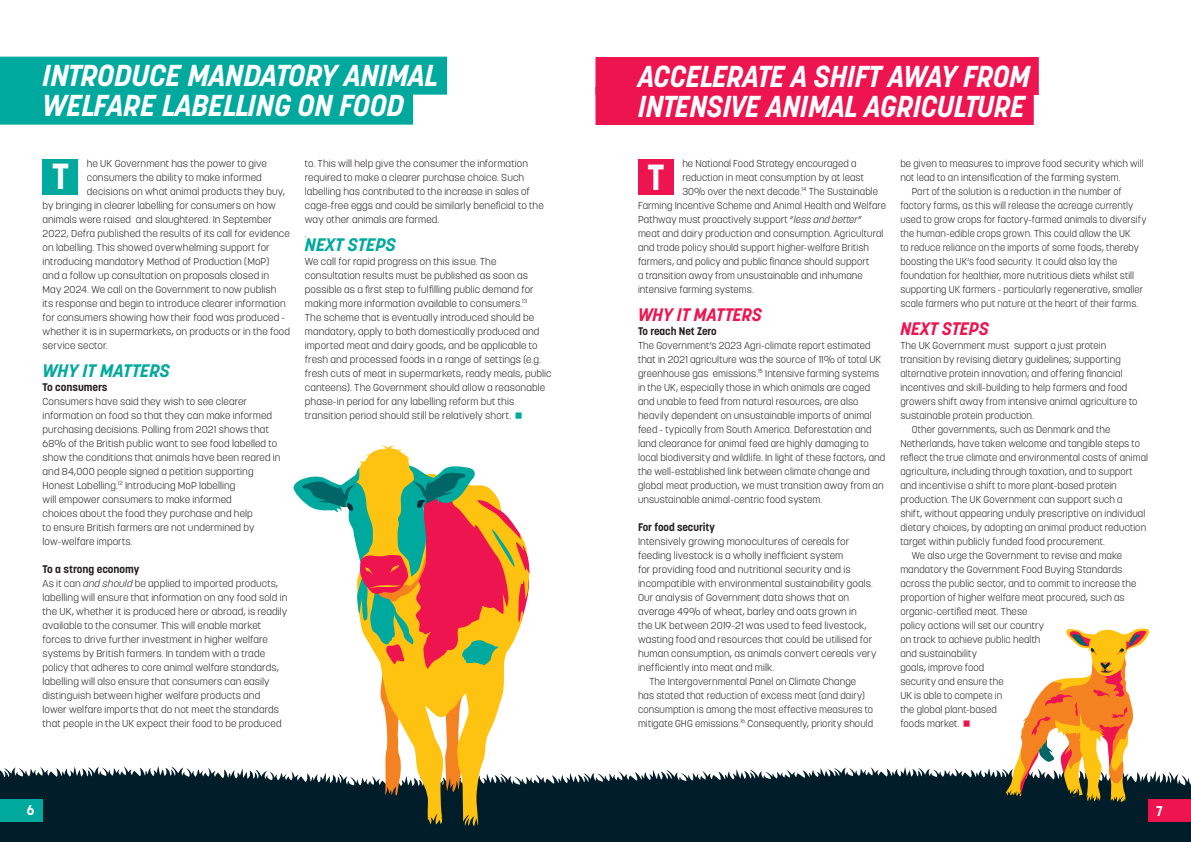
<style>
.page{position:relative;width:1191px;height:842px;background:#fff}
.page>*{position:absolute;margin:0;border:0;box-sizing:border-box;transform-origin:0 0}
.Large_body_copy_indent{font:700 36px "Korolev";color:#fff}
.t1{font:italic 700 30px "Korolev";letter-spacing:-.01em;color:#fff}
.bigger_header{font:italic 700 18px "Korolev";letter-spacing:-.005em;color:#00a99d}
.bigger_header-2{font:italic 700 18px "Korolev";letter-spacing:-.005em;color:#ed1450}
.bigger_header-3{font:700 14px "Korolev";color:#fff}
.small_header{font:700 11px "Korolev";letter-spacing:-.005em;color:#231f20}
.body_copy_indent{font:300 10px/14px "Korolev";letter-spacing:.01em;color:#231f20}
.s1{font-style:italic}
</style>
<div class="page">
<div style="left:0;top:833px;width:1191px;height:9px;background:#001d29"></div>
<div style="left:0;top:57px;width:447px;height:38px;background:#00a99d"></div>
<div style="left:0;top:87px;width:413px;height:38px;background:#00a99d"></div>
<div style="left:43px;top:159px;width:35px;height:35px;background:#00a99d"></div>
<div style="left:595px;top:57px;width:443px;height:38px;background:#ed1450"></div>
<div style="left:595px;top:87px;width:438px;height:38px;background:#ed1450"></div>
<div style="left:638px;top:159px;width:36px;height:36px;background:#ed1450"></div>
<svg style="left:0;top:445px;width:1191px;height:388px"></svg>
<p class="t1" style="left:43px;top:57px;width:397px">INTRODUCE MANDATORY ANIMAL</p>
<p class="t1" style="left:43px;top:87px;width:363px">WELFARE LABELLING ON FOOD</p>
<p class="body_copy_indent" style="left:87px;top:156px;width:181px">he UK Government has the power to give</p>
<p class="body_copy_indent" style="left:87px;top:170px;width:176px">consumers the ability to make informed</p>
<p class="body_copy_indent" style="left:87px;top:184px;width:200px">decisions on what animal products they buy,</p>
<p class="body_copy_indent" style="left:43px;top:198px;width:235px">by bringing in clearer labelling for consumers on how</p>
<p class="body_copy_indent" style="left:43px;top:212px;width:231px">animals were raised and slaughtered. In September</p>
<p class="body_copy_indent" style="left:43px;top:226px;width:249px">2022, Defra published the results of its call for evidence</p>
<p class="body_copy_indent" style="left:43px;top:240px;width:229px">on labelling. This showed overwhelming support for</p>
<p class="body_copy_indent" style="left:43px;top:254px;width:228px">introducing mandatory Method of Production (MoP)</p>
<p class="body_copy_indent" style="left:43px;top:268px;width:228px">and a follow up consultation on proposals closed in</p>
<p class="body_copy_indent" style="left:43px;top:282px;width:235px">May 2024. We call on the Government to now publish</p>
<p class="body_copy_indent" style="left:43px;top:296px;width:245px">its response and begin to introduce clearer information</p>
<p class="body_copy_indent" style="left:43px;top:310px;width:244px">for consumers showing how their food was produced -</p>
<p class="body_copy_indent" style="left:43px;top:324px;width:249px">whether it is in supermarkets, on products or in the food</p>
<p class="body_copy_indent" style="left:43px;top:338px;width:67px">service sector.</p>
<p class="bigger_header" style="left:43px;top:359px;width:129px">WHY IT MATTERS</p>
<p class="small_header" style="left:43px;top:380px;width:66px">To consumers</p>
<p class="body_copy_indent" style="left:43px;top:394px;width:239px">Consumers have said they wish to see clearer information on food so that they can make informed purchasing decisions. Polling from 2021 shows that 68% of the British public want to see food labelled to show the conditions that animals have been reared in and 84,000 people signed a petition supporting Honest Labelling.<sup>12</sup> Introducing MoP labelling<br>will empower consumers to make informed<br>choices about the food they purchase and help<br>to ensure British farmers are not undermined by low-welfare imports.</p>
<p class="small_header" style="left:43px;top:562px;width:98px">To a strong economy</p>
<p class="body_copy_indent" style="left:43px;top:576px;width:246px">As it can <span class="s1">and should</span> be applied to imported products, labelling will ensure that information on any food sold in the UK, whether it is produced here or abroad, is readily available to the consumer. This will enable market forces to drive further investment in higher welfare systems by British farmers. In tandem with a trade policy that adheres to core animal welfare standards, labelling will also ensure that consumers can easily distinguish between higher welfare products and<br>lower welfare imports that do not meet the standards that people in the UK expect their food to be produced</p>
<p class="Large_body_copy_indent" style="left:52px;top:154px;width:18px">T</p>
<p class="body_copy_indent" style="left:305px;top:156px;width:240px">to. This will help give the consumer the information required to make a clearer purchase choice. Such labelling has contributed to the increase in sales of cage-free eggs and could be similarly beneficial to the way other animals are farmed.</p>
<p class="body_copy_indent" style="left:305px;top:226px;width:3px">.</p>
<p class="bigger_header" style="left:305px;top:233px;width:93px">NEXT STEPS</p>
<p class="body_copy_indent" style="left:305px;top:254px;width:248px">We call for rapid progress on this issue. The consultation results must be published as soon as possible as a first step to fulfilling public demand for making more information available to consumers.<sup>13<br></sup>The scheme that is eventually introduced should be mandatory, apply to both domestically produced and imported meat and dairy goods, and be applicable to fresh and processed foods in a range of settings (e.g. fresh cuts of meat in supermarkets, ready meals, public canteens). The Government should allow a reasonable phase-in period for any labelling reform but this transition period should still be relatively short.</p>
<p class="bigger_header-3" style="left:27px;top:802px;width:9px">6</p>
<p class="t1" style="left:638px;top:57px;width:394px">ACCELERATE A SHIFT AWAY FROM</p>
<p class="t1" style="left:638px;top:87px;width:389px">INTENSIVE ANIMAL AGRICULTURE</p>
<p class="body_copy_indent" style="left:682px;top:156px;width:176px">he National Food Strategy encouraged a</p>
<p class="body_copy_indent" style="left:682px;top:170px;width:183px">reduction in meat consumption by at least</p>
<p class="body_copy_indent" style="left:682px;top:184px;width:197px">30% over the next decade.<sup>14</sup> The Sustainable</p>
<p class="body_copy_indent" style="left:638px;top:198px;width:250px">Farming Incentive Scheme and Animal Health and Welfare</p>
<p class="body_copy_indent" style="left:638px;top:212px;width:225px">Pathway must proactively support “<span class="s1">less and better</span>”</p>
<p class="body_copy_indent" style="left:638px;top:226px;width:247px">meat and dairy production and consumption. Agricultural</p>
<p class="body_copy_indent" style="left:638px;top:240px;width:232px">and trade policy should support higher-welfare British</p>
<p class="body_copy_indent" style="left:638px;top:254px;width:233px">farmers, and policy and public finance should support</p>
<p class="body_copy_indent" style="left:638px;top:268px;width:226px">a transition away from unsustainable and inhumane</p>
<p class="body_copy_indent" style="left:638px;top:282px;width:117px">intensive farming systems.</p>
<p class="bigger_header-2" style="left:638px;top:303px;width:125px">WHY IT MATTERS</p>
<p class="small_header" style="left:638px;top:324px;width:80px">To reach Net Zero</p>
<p class="body_copy_indent" style="left:638px;top:338px;width:249px">The Government’s 2023 Agri-climate report estimated that in 2021 agriculture was the source of 11% of total UK greenhouse gas emissions.<sup>15</sup> Intensive farming systems in the UK, especially those in which animals are caged and unable to feed from natural resources, are also heavily dependent on unsustainable imports of animal feed - typically from South America. Deforestation and land clearance for animal feed are highly damaging to local biodiversity and wildlife. In light of these factors, and the well-established link between climate change and global meat production, we must transition away from an unsustainable animal-centric food system.</p>
<p class="small_header" style="left:638px;top:520px;width:78px">For food security</p>
<p class="body_copy_indent" style="left:638px;top:534px;width:240px">Intensively growing monocultures of cereals for feeding livestock is a wholly inefficient system<br>for providing food and nutritional security and is incompatible with environmental sustainability goals.<br>Our analysis of Government data shows that on average 49% of wheat, barley and oats grown in<br>the UK between 2019-21 was used to feed livestock, wasting food and resources that could be utilised for human consumption, as animals convert cereals very inefficiently into meat and milk.</p>
<p class="body_copy_indent" style="left:638px;top:674px;width:237px;text-indent:11px">The Intergovernmental Panel on Climate Change has stated that reduction of excess meat (and dairy) consumption is among the most effective measures to mitigate GHG emissions.<sup>16</sup> Consequently, priority should</p>
<p class="Large_body_copy_indent" style="left:647px;top:154px;width:18px">T</p>
<p class="body_copy_indent" style="left:900px;top:156px;width:245px">be given to measures to improve food security which will not lead to an intensification of the farming system.</p>
<p class="body_copy_indent" style="left:900px;top:184px;width:248px;text-indent:11px">Part of the solution is a reduction in the number of factory farms, as this will release the acreage currently used to grow crops for factory-farmed animals to diversify the human-edible crops grown. This could allow the UK<br>to reduce reliance on the imports of some foods, thereby boosting the UK’s food security. It could also lay the foundation for healthier, more nutritious diets whilst still supporting UK farmers - particularly regenerative, smaller scale farmers who put nature at the heart of their farms.</p>
<p class="bigger_header-2" style="left:900px;top:317px;width:90px">NEXT STEPS</p>
<p class="body_copy_indent" style="left:900px;top:338px;width:239px">The UK Government must support a just protein transition by revising dietary guidelines; supporting alternative protein innovation; and offering financial incentives and skill-building to help farmers and food growers shift away from intensive animal agriculture to sustainable protein production.</p>
<p class="body_copy_indent" style="left:900px;top:422px;width:249px;text-indent:11px">Other governments, such as Denmark and the Netherlands, have taken welcome and tangible steps to reflect the true climate and environmental costs of animal agriculture, including through taxation, and to support and incentivise a shift to more plant-based protein production. The UK Government can support such a<br>shift, without appearing unduly prescriptive on individual dietary choices, by adopting an animal product reduction target within publicly funded food procurement.</p>
<p class="body_copy_indent" style="left:900px;top:548px;width:238px;text-indent:11px">We also urge the Government to revise and make mandatory the Government Food Buying Standards across the public sector, and to commit to increase the proportion of higher welfare meat procured, such as organic-certified meat. These<br>policy actions will set our country<br>on track to achieve public health<br>and sustainability<br>goals, improve food<br>security and ensure the<br>UK is able to compete in<br>the global plant-based<br>foods market.</p>
<p class="bigger_header-3" style="left:1156px;top:802px;width:8px">7</p>
</div>
